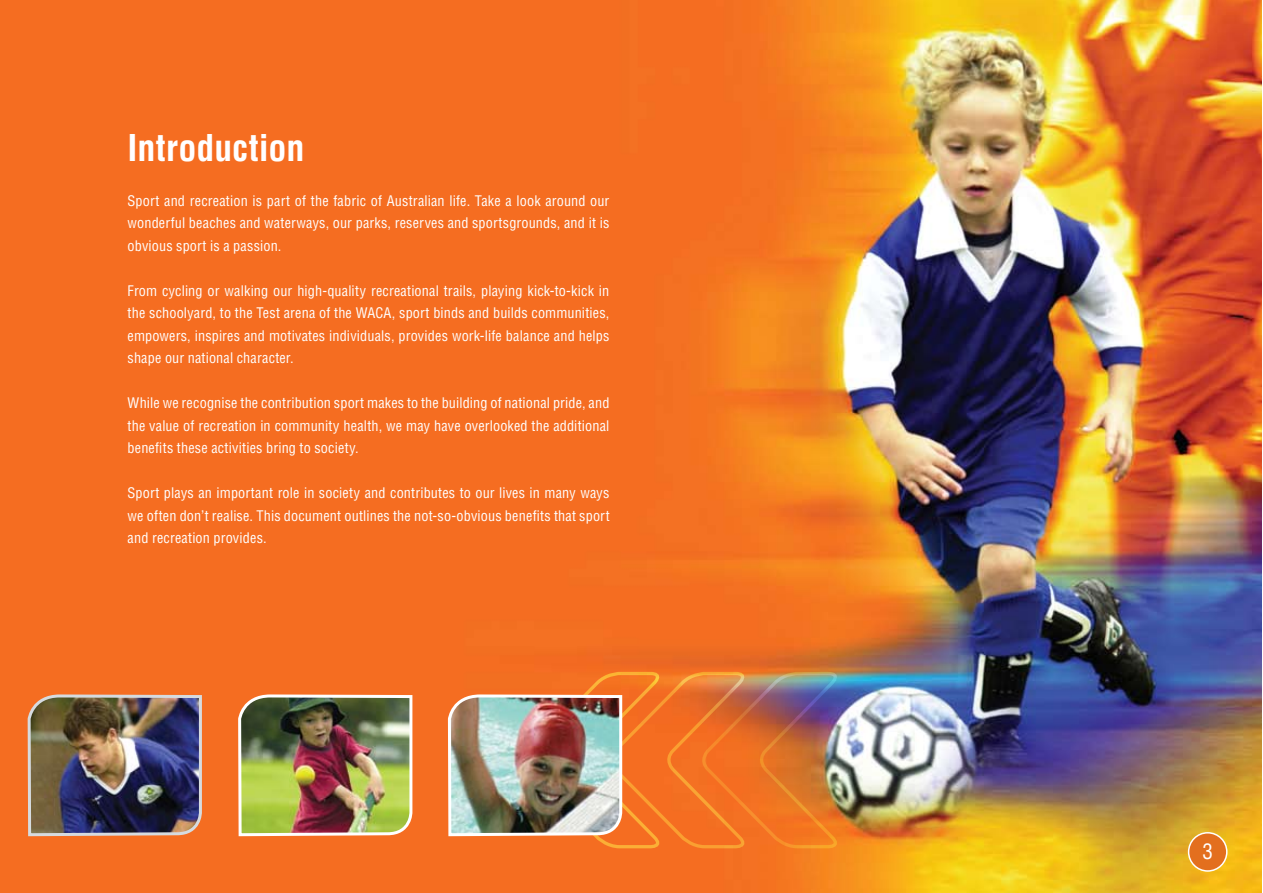
<style>
.page{position:relative;width:1263px;height:893px;background:#fff}
.page>*{position:absolute;margin:0;border:0;box-sizing:border-box;transform-origin:0 0}
.t1{font:700 condensed 36px "Helvetica";color:#fff}
.t2{font:condensed 21px "Helvetica";color:#fff}
.t3{font:condensed 14.25px/22.5px "Helvetica";letter-spacing:.01em;color:#fff;text-align:justify}
</style>
<div class="page">
<img style="left:0;top:0;width:1262px;height:893px">
<img style="left:26px;top:693px;width:177px;height:145px">
<img style="left:237px;top:693px;width:177px;height:145px">
<img style="left:446px;top:670px;width:392px;height:180px">
<div style="left:1188px;top:833px;width:39px;height:38px;background:#e36f1e;border-radius:50%"></div>
<div style="left:1188px;top:832px;width:39px;height:40px;border:2px solid #fff;border-radius:50%"></div>
<h1 class="t1" style="left:128px;top:125px;width:179px">Introduction</h1>
<p class="t3" style="left:128px;top:189px;width:483px">Sport and recreation is part of the fabric of Australian life. Take a look around our wonderful beaches and waterways, our parks, reserves and sportsgrounds, and it is obvious sport is a passion.</p>
<p class="t3" style="left:128px;top:279px;width:483px">From cycling or walking our high-quality recreational trails, playing kick-to-kick in the schoolyard, to the Test arena of the WACA, sport binds and builds communities, empowers, inspires and motivates individuals, provides work-life balance and helps shape our national character.</p>
<p class="t3" style="left:128px;top:392px;width:483px">While we recognise the contribution sport makes to the building of national pride, and the value of recreation in community health, we may have overlooked the additional benefits these activities bring to society.</p>
<p class="t3" style="left:128px;top:482px;width:483px">Sport plays an important role in society and contributes to our lives in many ways we often don’t realise. This document outlines the not-so-obvious benefits that sport and recreation provides.</p>
<h2 class="t2" style="left:1202px;top:839px;width:12px">3</h2>
</div>
